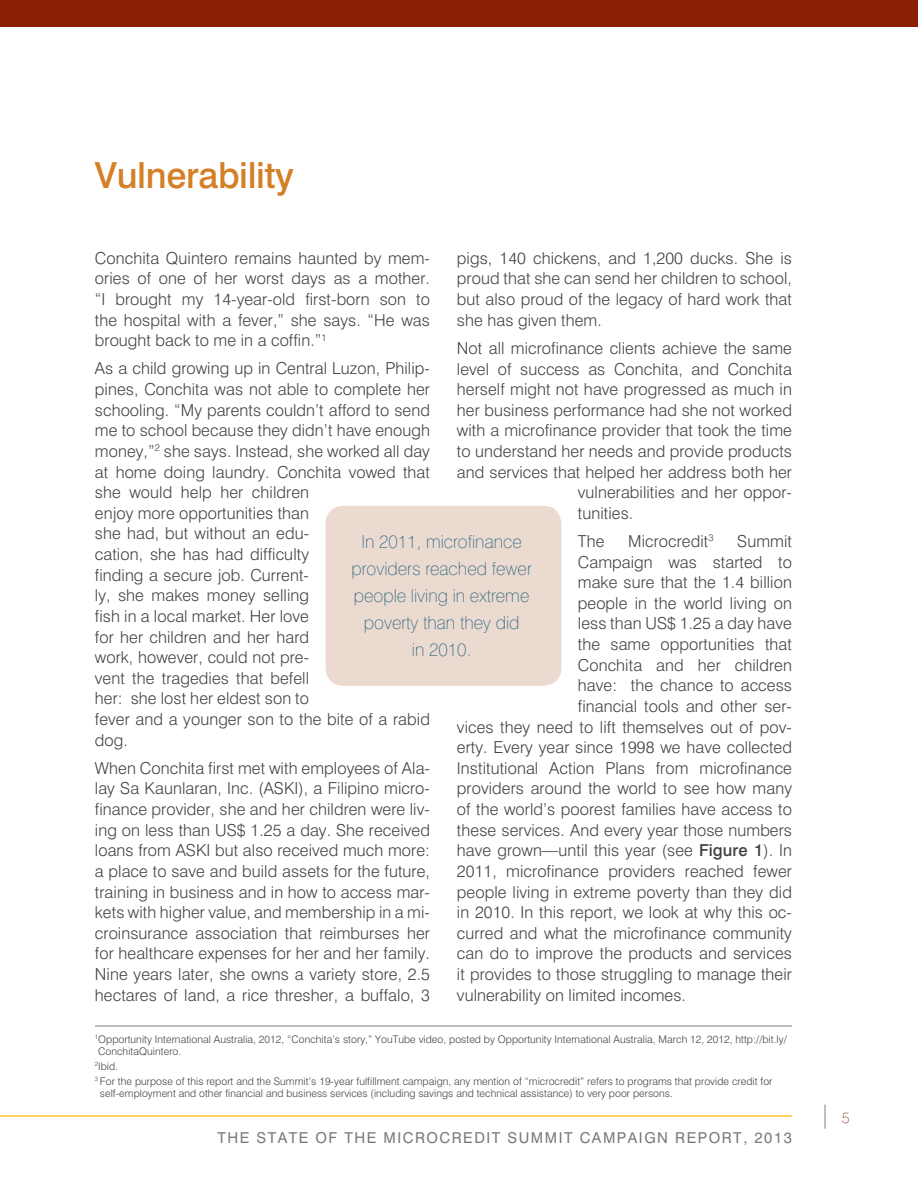
<style>
.page{position:relative;width:918px;height:1188px;background:#fff}
.page>*{position:absolute;margin:0;border:0;box-sizing:border-box;transform-origin:0 0}
.t1{font:500 36px "Swiss";letter-spacing:-.01em;color:#d48028}
.t2{font:100 24px "Swiss";color:#7a7a7a}
.t3{font:100 18px/27px "Swiss";color:#1c5a7d;text-align:center}
.t4{font:300 16.5px/20.7px "Swiss";letter-spacing:.005em;color:#414042;text-align:justify}
.t5{font:15px "Swiss";letter-spacing:.1em;color:#7a7a7a}
.t6{font:300 10.5px/12px "Swiss";letter-spacing:.005em;color:#414042}
.s1{font-weight:500}
.s2{font-size:15px;color:#8a1f03}
</style>
<div class="page">
<div style="left:0;top:0;width:918px;height:27px;background:#8a1f03"></div>
<hr style="left:0;top:1116px;width:792px;height:1px;background:#ffc628">
<hr style="left:95px;top:1026px;width:697px;height:1px;background:#7a7a7a">
<div style="left:326px;top:506px;width:235px;height:180px;background:#eadacf;border-radius:18px"></div>
<h1 class="t1" style="left:95px;top:153px;width:200px">Vulnerability</h1>
<p class="t4" style="left:95px;top:248px;width:337px">Conchita Quintero remains haunted by mem&shy;ories of one of her worst days as a mother. “I brought my 14-year-old first-born son to the hospital with a fever,” she says. “He was brought back to me in a coffin.”<sup>1</sup></p>
<p class="t4" style="left:95px;top:358px;width:337px;text-align:left">As a child growing up in Central Luzon, Philip&shy;pines, Conchita was not able to complete her schooling. “My parents couldn’t afford to send me to school because they didn’t have enough money,”<sup>2</sup> she says. Instead, she worked all day at home doing laundry. Conchita vowed that she would help her children<br>enjoy more opportunities than<br>she had, but without an edu-<br>cation, she has had difficulty<br>finding a secure job. Current-<br>ly, she makes money selling<br>fish in a local market. Her love<br>for her children and her hard<br>work, however, could not pre-<br>vent the tragedies that befell<br>her: she lost her eldest son to<br>fever and a younger son to the bite of a rabid dog.</p>
<p class="t4" style="left:95px;top:758px;width:337px">When Conchita first met with employees of Ala&shy;lay Sa Kaunlaran, Inc. (ASKI), a Filipino micro&shy;finance provider, she and her children were liv&shy;ing on less than US$ 1.25 a day. She received loans from ASKI but also received much more: a place to save and build assets for the future, training in business and in how to access mar&shy;kets with higher value, and membership in a mi&shy;croinsurance association that reimburses her for healthcare expenses for her and her family.<br>Nine years later, she owns a variety store, 2.5 hectares of land, a rice thresher, a buffalo, 3</p>
<p class="t4" style="left:457px;top:248px;width:337px">pigs, 140 chickens, and 1,200 ducks. She is proud that she can send her children to school, but also proud of the legacy of hard work that she has given them.</p>
<p class="t4" style="left:457px;top:338px;width:337px">Not all microfinance clients achieve the same</p>
<p class="t4" style="left:457px;top:358px;width:337px">level of success as Conchita, and Conchita</p>
<p class="t4" style="left:457px;top:379px;width:337px">herself might not have progressed as much in</p>
<p class="t4" style="left:457px;top:399px;width:337px">her business performance had she not worked</p>
<p class="t4" style="left:457px;top:420px;width:337px">with a microfinance provider that took the time</p>
<p class="t4" style="left:457px;top:441px;width:337px">to understand her needs and provide products</p>
<p class="t4" style="left:457px;top:461px;width:336px">and services that helped her address both her</p>
<p class="t4" style="left:578px;top:482px;width:216px">vulnerabilities and her oppor-</p>
<p class="t4" style="left:578px;top:503px;width:57px">tunities.</p>
<p class="t4" style="left:578px;top:531px;width:28px">The</p>
<p class="t4" style="left:628px;top:531px;width:87px">Microcredit<sup>3</sup></p>
<p class="t4" style="left:737px;top:531px;width:56px">Summit</p>
<p class="t4" style="left:578px;top:551px;width:216px">Campaign was started to</p>
<p class="t4" style="left:578px;top:572px;width:216px">make sure that the 1.4 billion</p>
<p class="t4" style="left:578px;top:593px;width:216px">people in the world living on</p>
<p class="t4" style="left:578px;top:613px;width:216px">less than US$ 1.25 a day have</p>
<p class="t4" style="left:578px;top:634px;width:216px">the same opportunities that</p>
<p class="t4" style="left:578px;top:654px;width:216px">Conchita and her children</p>
<p class="t4" style="left:578px;top:675px;width:216px">have: the chance to access</p>
<p class="t4" style="left:578px;top:696px;width:216px">financial tools and other ser-</p>
<p class="t4" style="left:457px;top:716px;width:336px">vices they need to lift themselves out of pov-</p>
<p class="t4" style="left:457px;top:737px;width:337px">erty. Every year since 1998 we have collected</p>
<p class="t4" style="left:457px;top:758px;width:337px">Institutional Action Plans from microfinance</p>
<p class="t4" style="left:457px;top:778px;width:337px">providers around the world to see how many</p>
<p class="t4" style="left:457px;top:799px;width:337px">of the world’s poorest families have access to</p>
<p class="t4" style="left:457px;top:819px;width:337px">these services. And every year those numbers</p>
<p class="t4" style="left:457px;top:840px;width:337px">have grown—until this year (see <span class="s1">Figure 1</span>). In</p>
<p class="t4" style="left:457px;top:861px;width:337px">2011, microfinance providers reached fewer</p>
<p class="t4" style="left:457px;top:881px;width:336px">people living in extreme poverty than they did</p>
<p class="t4" style="left:457px;top:902px;width:336px">in 2010. In this report, we look at why this oc-</p>
<p class="t4" style="left:457px;top:923px;width:337px">curred and what the microfinance community</p>
<p class="t4" style="left:457px;top:943px;width:337px">can do to improve the products and services</p>
<p class="t4" style="left:457px;top:964px;width:337px">it provides to those struggling to manage their</p>
<p class="t4" style="left:457px;top:984px;width:231px">vulnerability on limited incomes.</p>
<p class="t3" style="left:352px;top:528px;width:182px">In 2011, microfinance providers reached fewer people living in extreme poverty than they did<br>in 2010.</p>
<p class="t6" style="left:98px;top:1033px;width:690px;text-indent:-3px"><sup>1</sup>Opportunity International Australia, 2012, “Conchita’s story,” YouTube video, posted by Opportunity International Australia, March 12, 2012, http://bit.ly/<br>ConchitaQuintero.</p>
<p class="t6" style="left:95px;top:1059px;width:679px;line-height:15px"><sup>2</sup>Ibid.<br><sup>3</sup> For the purpose of this report and the Summit’s 19-year fulfillment campaign, any mention of “microcredit” refers to programs that provide credit for</p>
<p class="t6" style="left:100px;top:1087px;width:575px">self-employment and other financial and business services (including savings and technical assistance) to very poor persons.</p>
<p class="t5" style="left:217px;top:1129px;width:576px">THE STATE OF THE MICROCREDIT SUMM IT CAMPAIGN REPORT, 2013</p>
<h2 class="t2" style="left:819px;top:1100px;width:32px">| <span class="s2">5</span></h2>
</div>
